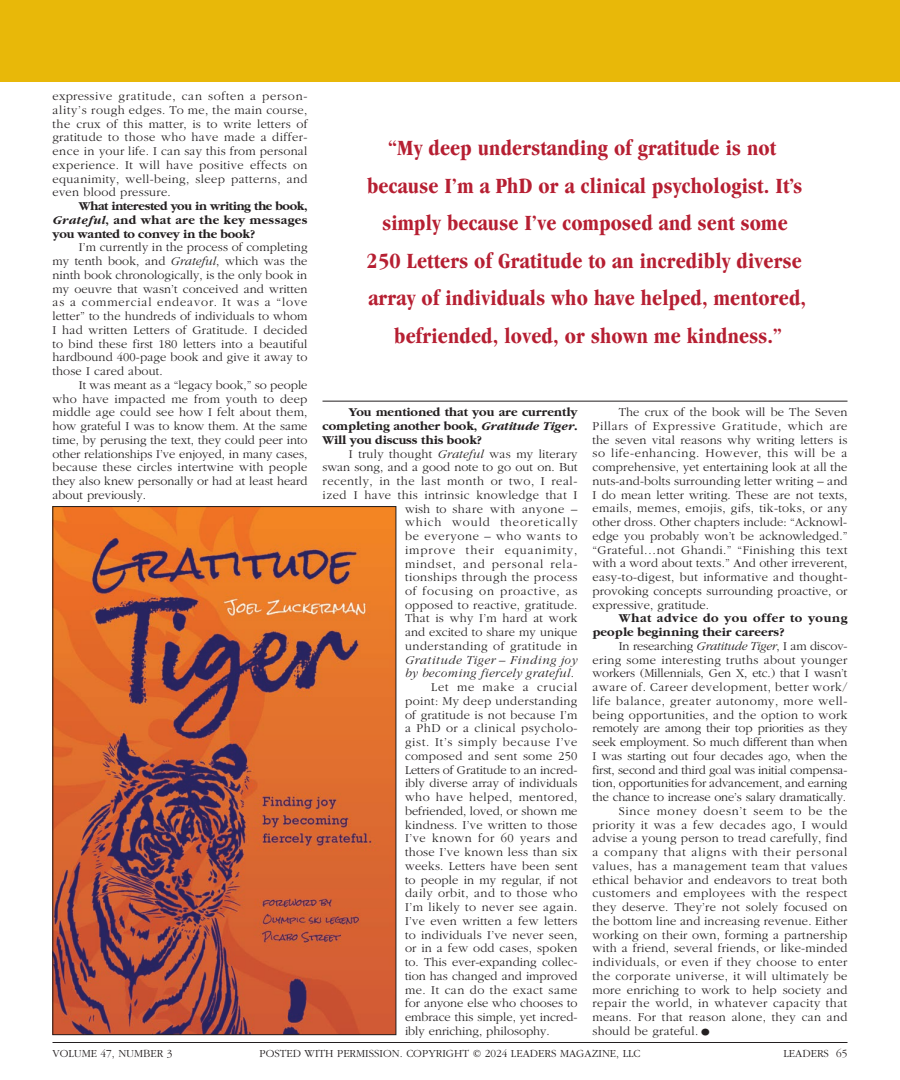
<style>
.page{position:relative;width:900px;height:1080px;background:#fff}
.page>*{position:absolute;margin:0;border:0;box-sizing:border-box;transform-origin:0 0}
.t1{font:700 condensed 22.5px/37.5px "Garamond";letter-spacing:.01em;color:#b61f32;text-align:center}
.t2{font:300 12.5px/13.8px "Garamond";letter-spacing:.02em;color:#231f20;text-align:justify}
.t3{font:300 12.5px/13.8px "Garamond";letter-spacing:.04em;color:#231f20;text-align:right}
.t4{font:300 12.5px "Garamond";letter-spacing:-.01em;color:#231f20}
.t5{font:700 12.5px/13.8px "Garamond";letter-spacing:.01em;color:#231f20;text-align:justify}
.t6{font:300 12.5px "Garamond";color:#231f20}
.t7{font:300 12.5px "Garamond";letter-spacing:.06em;color:#231f20}
.t8{font:300 12.5px "Garamond";letter-spacing:.045em;color:#231f20}
.t9{font:300 12.5px "Garamond";letter-spacing:.05em;color:#231f20}
.t10{font:300 12.5px "Garamond";letter-spacing:-.005em;color:#231f20}
.t11{font:italic 300 12.5px "Garamond";letter-spacing:.03em;color:#231f20}
.t12{font:italic 300 12.5px "Garamond";letter-spacing:.05em;color:#231f20}
.t13{font:300 12.5px "Garamond";letter-spacing:.07em;color:#231f20}
.t14{font:300 11.25px "Garamond";color:#231f20}
.s1{font-style:italic}
.s2{font-style:normal}
.s3{font-size:22.5px}
</style>
<div class="page">
<hr style="left:52px;top:1042px;width:796px;height:1px;background:#231f20">
<div style="left:0;top:0;width:900px;height:81px;background:#e8b809"></div>
<hr style="left:323px;top:401px;width:525px;height:1px;background:#231f20">
<img style="left:54px;top:508px;width:340px;height:525px">
<p class="t2" style="left:53px;top:89px;width:257px">expressive gratitude, can soften a person&shy;ality’s rough edges. To me, the main course, the crux of this matter, is to write letters of gratitude to those who have made a differ&shy;ence in your life. I can say this from personal experience. It will have positive effects on equanimity, well-being, sleep patterns, and even blood pressure.</p>
<p class="t5" style="left:53px;top:199px;width:257px;text-indent:26px">What interested you in writing the book, <span class="s1">Grateful</span>, and what are the key messages you wanted to convey in the book?</p>
<p class="t2" style="left:53px;top:241px;width:257px;text-indent:26px">I’m currently in the process of completing my tenth book, and <span class="s1">Grateful</span>, which was the ninth book chronologically, is the only book in my oeuvre that wasn’t conceived and written as a commercial endeavor. It was a “love letter” to the hundreds of individuals to whom I had written Letters of Gratitude. I decided to bind these first 180 letters into a beautiful hardbound 400-page book and give it away to those I cared about.</p>
<p class="t2" style="left:53px;top:378px;width:257px;text-indent:26px">It was meant as a “legacy book,” so people who have impacted me from youth to deep middle age could see how I felt about them, how grateful I was to know them. At the same time, by perusing the text, they could peer into other relationships I’ve enjoyed, in many cases, because these circles intertwine with people they also knew personally or had at least heard about previously.</p>
<p class="t1" style="left:367px;top:129px;width:441px">“My deep understanding of gratitude is not because I’m a PhD or a clinical psychologist. It’s simply because I’ve composed and sent some 250 Letters of Gratitude to an incredibly diverse array of individuals who have helped, mentored, befriended, loved, or shown me kindness.”</p>
<p class="t5" style="left:323px;top:406px;width:257px;text-indent:26px">You mentioned that you are currently completing another book, <span class="s1">Gratitude Tiger</span>.<br>Will you discuss this book?</p>
<p class="t3" style="left:323px;top:447px;width:257px">I truly thought <span class="s1">Grateful</span> was my literary swan song, and a good note to go out on. But recently, in the last month or two, I real&shy;ized I have this intrinsic knowledge that I wish to share with anyone –<br>which would theoretically<br>be everyone – who wants to<br>improve their equanimity,<br>mindset, and personal rela-<br>tionships through the process<br>of focusing on proactive, as<br>opposed to reactive, gratitude.<br>That is why I’m hard at work<br>and excited to share my unique understanding of gratitude in</p>
<p class="t12" style="left:405px;top:653px;width:175px">Gratitude Tiger – Finding joy</p>
<p class="t11" style="left:405px;top:667px;width:171px">by becoming fiercely grateful<span class="s2">.</span></p>
<p class="t13" style="left:431px;top:681px;width:148px">Let me make a crucial</p>
<p class="t2" style="left:405px;top:694px;width:174px">point: My deep understanding</p>
<p class="t2" style="left:405px;top:708px;width:174px">of gratitude is not because I’m</p>
<p class="t3" style="left:405px;top:722px;width:174px">a PhD or a clinical psycholo-</p>
<p class="t7" style="left:405px;top:736px;width:174px">gist. It’s simply because I’ve</p>
<p class="t2" style="left:405px;top:749px;width:174px">composed and sent some 250</p>
<p class="t6" style="left:405px;top:763px;width:174px">Letters of Gratitude to an incred-</p>
<p class="t6" style="left:405px;top:777px;width:174px">ibly diverse array of individuals</p>
<p class="t3" style="left:405px;top:791px;width:174px">who have helped, mentored,</p>
<p class="t6" style="left:405px;top:804px;width:174px">befriended, loved, or shown me</p>
<p class="t2" style="left:405px;top:818px;width:174px">kindness. I’ve written to those</p>
<p class="t8" style="left:405px;top:832px;width:174px">I’ve known for 60 years and</p>
<p class="t2" style="left:405px;top:846px;width:174px">those I’ve known less than six</p>
<p class="t2" style="left:405px;top:859px;width:174px">weeks. Letters have been sent</p>
<p class="t2" style="left:405px;top:873px;width:174px">to people in my regular, if not</p>
<p class="t3" style="left:405px;top:887px;width:174px">daily orbit, and to those who</p>
<p class="t3" style="left:405px;top:901px;width:174px">I’m likely to never see again.</p>
<p class="t2" style="left:405px;top:914px;width:174px">I’ve even written a few letters</p>
<p class="t2" style="left:405px;top:928px;width:174px">to individuals I’ve never seen,</p>
<p class="t2" style="left:405px;top:942px;width:174px">or in a few odd cases, spoken</p>
<p class="t2" style="left:405px;top:956px;width:174px">to. This ever-expanding collec-</p>
<p class="t6" style="left:405px;top:969px;width:174px">tion has changed and improved</p>
<p class="t3" style="left:405px;top:983px;width:174px">me. It can do the exact same</p>
<p class="t6" style="left:405px;top:997px;width:174px">for anyone else who chooses to</p>
<p class="t6" style="left:405px;top:1011px;width:174px">embrace this simple, yet incred-</p>
<p class="t6" style="left:405px;top:1024px;width:146px">ibly enriching, philosophy.</p>
<p class="t2" style="left:593px;top:406px;width:257px;text-indent:26px">The crux of the book will be The Seven Pillars of Expressive Gratitude, which are the seven vital reasons why writing letters is so life-enhancing. However, this will be a comprehensive, yet entertaining look at all the nuts-and-bolts surrounding letter writing – and I do mean letter writing. These are not texts, emails, memes, emojis, gifs, tik-toks, or any other dross. Other chapters include: “Acknowl&shy;edge you probably won’t be acknowledged.” “Grateful…not Ghandi.” “Finishing this text with a word about texts.” And other irreverent, easy-to-digest, but informative and thought&shy;provoking concepts surrounding proactive, or expressive, gratitude.</p>
<p class="t5" style="left:593px;top:612px;width:257px;text-indent:26px">What advice do you offer to young people beginning their careers?</p>
<p class="t4" style="left:619px;top:639px;width:230px">In researching <span class="s1">Gratitude Tiger</span>, I am discov-</p>
<p class="t2" style="left:593px;top:653px;width:256px">ering some interesting truths about younger</p>
<p class="t4" style="left:593px;top:667px;width:256px">workers (Millennials, Gen X, etc.) that I wasn’t</p>
<p class="t8" style="left:593px;top:681px;width:257px">aware of. Career development, better work/</p>
<p class="t9" style="left:593px;top:694px;width:257px">life balance, greater autonomy, more well-</p>
<p class="t2" style="left:593px;top:708px;width:257px">being opportunities, and the option to work</p>
<p class="t4" style="left:593px;top:722px;width:257px">remotely are among their top priorities as they</p>
<p class="t4" style="left:593px;top:736px;width:256px">seek employment. So much different than when</p>
<p class="t10" style="left:593px;top:749px;width:257px">I was starting out four decades ago, when the</p>
<p class="t4" style="left:593px;top:763px;width:257px">first, second and third goal was initial compensa-</p>
<p class="t4" style="left:593px;top:777px;width:256px">tion, opportunities for advancement, and earning</p>
<p class="t4" style="left:593px;top:791px;width:255px">the chance to increase one’s salary dramatically.</p>
<p class="t7" style="left:619px;top:804px;width:230px">Since money doesn’t seem to be the</p>
<p class="t3" style="left:593px;top:818px;width:257px">priority it was a few decades ago, I would</p>
<p class="t2" style="left:593px;top:832px;width:256px">advise a young person to tread carefully, find</p>
<p class="t7" style="left:593px;top:846px;width:257px">a company that aligns with their personal</p>
<p class="t3" style="left:593px;top:859px;width:257px">values, has a management team that values</p>
<p class="t2" style="left:593px;top:873px;width:257px">ethical behavior and endeavors to treat both</p>
<p class="t3" style="left:593px;top:887px;width:256px">customers and employees with the respect</p>
<p class="t2" style="left:593px;top:901px;width:257px">they deserve. They’re not solely focused on</p>
<p class="t2" style="left:593px;top:914px;width:257px">the bottom line and increasing revenue. Either</p>
<p class="t2" style="left:593px;top:928px;width:256px">working on their own, forming a partnership</p>
<p class="t2" style="left:593px;top:942px;width:257px">with a friend, several friends, or like-minded</p>
<p class="t3" style="left:593px;top:956px;width:256px">individuals, or even if they choose to enter</p>
<p class="t3" style="left:593px;top:969px;width:257px">the corporate universe, it will ultimately be</p>
<p class="t2" style="left:593px;top:983px;width:256px">more enriching to work to help society and</p>
<p class="t3" style="left:593px;top:997px;width:256px">repair the world, in whatever capacity that</p>
<p class="t2" style="left:593px;top:1011px;width:257px">means. For that reason alone, they can and</p>
<p class="t2" style="left:593px;top:1024px;width:121px">should be grateful.<span class="s3">•</span></p>
<p class="t14" style="left:52px;top:1048px;width:121px">VOLUME 47, NUMBER 3</p>
<p class="t14" style="left:259px;top:1048px;width:383px">POSTED WITH PERMISSION. COPYRIGHT © 2024 LEADERS MAGAZINE, LLC</p>
<p class="t14" style="left:784px;top:1048px;width:65px">LEADERS 65</p>
</div>
